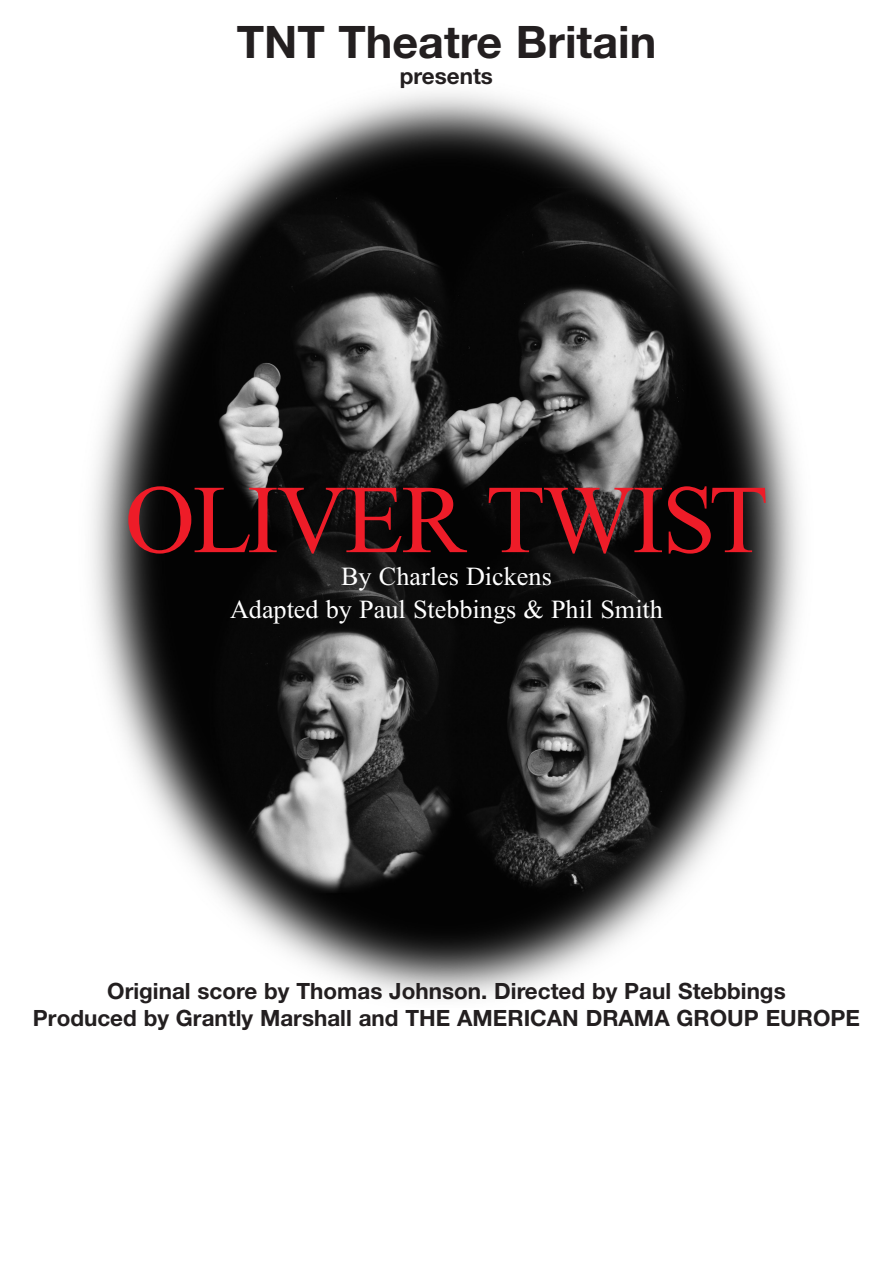
<style>
.page{position:relative;width:893px;height:1263px;background:#fff}
.page>*{position:absolute;margin:0;border:0;box-sizing:border-box;transform-origin:0 0}
.t1{font:97.2px "Times";letter-spacing:-.025em;color:#ee1c28}
.t2{font:700 44.85px "Helvetica Neue";color:#231f20}
.t3{font:26.1px/32.8px "Times";color:#fff;text-align:center}
.t4{font:700 22.35px/26.8px "Helvetica Neue";color:#231f20;text-align:center}
</style>
<div class="page">
<img style="left:92px;top:92px;width:708px;height:906px">
<h2 class="t2" style="left:237px;top:26px;width:421px">TNT Theatre Britain</h2>
<p class="t4" style="left:400px;top:65px;width:95px">presents</p>
<h1 class="t1" style="left:125px;top:485px;width:644px">OLIVER TWIST</h1>
<p class="t3" style="left:230px;top:562px;width:434px">By Charles Dickens<br>Adapted by Paul Stebbings &amp; Phil Smith</p>
<p class="t4" style="left:33px;top:980px;width:828px">Original score by Thomas Johnson. Directed by Paul Stebbings<br>Produced by Grantly Marshall and THE AMERICAN DRAMA GROUP EUROPE</p>
</div>
